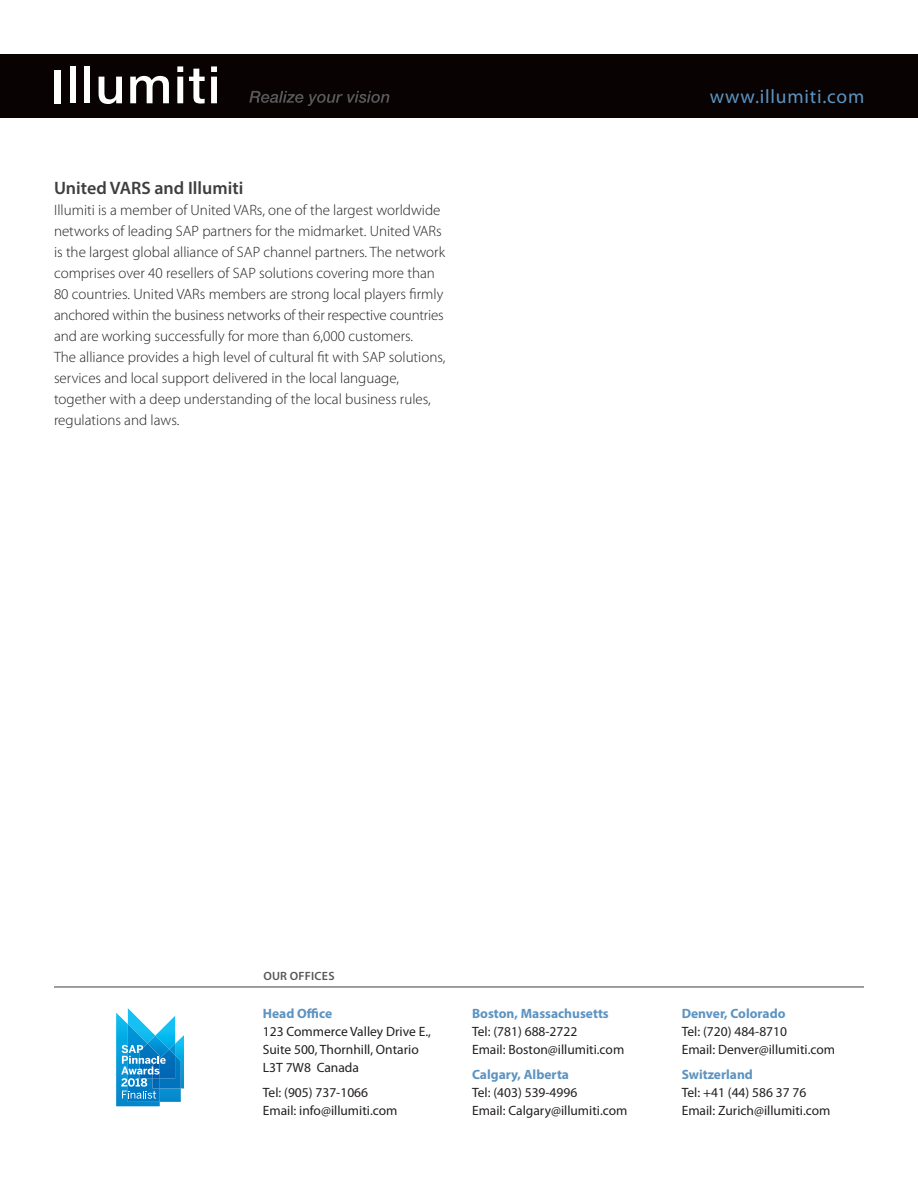
<style>
.page{position:relative;width:918px;height:1188px;background:#fff}
.page>*{position:absolute;margin:0;border:0;box-sizing:border-box;transform-origin:0 0}
.t1{font:19.5px "Myriad Pro";letter-spacing:.04em;color:#5c93c1}
.t2{font:600 18px "Myriad Pro";color:#3e3e3f}
.t3{font:300 15px/21px "Myriad Pro";color:#231f20}
.t4{font:13.5px/18px "Myriad Pro";color:#231f20}
.t5{font:700 13.5px "Myriad Pro";color:#5c93c1}
.t6{font:600 12px "Myriad Pro";letter-spacing:.02em;color:#57585a}
</style>
<div class="page">
<hr style="left:54px;top:987px;width:810px;height:1px;background:#3e3e3f">
<div style="left:0;top:54px;width:918px;height:63px;background:#080302"></div>
<div style="left:54px;top:70px;width:6px;height:33px;background:#fff"></div>
<div style="left:70px;top:66px;width:6px;height:37px;background:#fff"></div>
<div style="left:84px;top:66px;width:6px;height:37px;background:#fff"></div>
<svg style="left:99px;top:77px;width:23px;height:27px"></svg>
<svg style="left:130px;top:76px;width:39px;height:27px"></svg>
<svg style="left:177px;top:66px;width:6px;height:37px"></svg>
<svg style="left:189px;top:69px;width:16px;height:35px"></svg>
<svg style="left:211px;top:66px;width:6px;height:37px"></svg>
<svg style="left:249px;top:91px;width:140px;height:15px"></svg>
<svg style="left:116px;top:1008px;width:68px;height:98px"></svg>
<p class="t2" style="left:54px;top:177px;width:191px">United VARS and Illumiti</p>
<p class="t3" style="left:54px;top:200px;width:393px">Illumiti is a member of United VARs, one of the largest worldwide networks of leading SAP partners for the midmarket. United VARs is the largest global alliance of SAP channel partners. The network comprises over 40 resellers of SAP solutions covering more than 80 countries. United VARs members are strong local players firmly anchored within the business networks of their respective countries and are working successfully for more than 6,000 customers.<br>The alliance provides a high level of cultural fit with SAP solutions, services and local support delivered in the local language, together with a deep understanding of the local business rules, regulations and laws.</p>
<p class="t1" style="left:710px;top:86px;width:156px">www.illumiti.com</p>
<p class="t6" style="left:263px;top:968px;width:73px">OUR OFFICES</p>
<p class="t5" style="left:263px;top:1005px;width:71px">Head Office</p>
<p class="t4" style="left:263px;top:1023px;width:170px">123 Commerce Valley Drive E.,<br>Suite 500, Thornhill, Ontario</p>
<p class="t4" style="left:263px;top:1059px;width:98px">L3T 7W8 Canada</p>
<p class="t4" style="left:263px;top:1084px;width:107px">Tel: (905) 737-1066</p>
<p class="t4" style="left:263px;top:1102px;width:136px">Email: info@illumiti.com</p>
<p class="t5" style="left:472px;top:1005px;width:138px">Boston, Massachusetts</p>
<p class="t4" style="left:472px;top:1023px;width:107px">Tel: (781) 688-2722</p>
<p class="t4" style="left:472px;top:1041px;width:154px">Email: Boston@illumiti.com</p>
<p class="t5" style="left:472px;top:1066px;width:99px">Calgary, Alberta</p>
<p class="t4" style="left:472px;top:1084px;width:107px">Tel: (403) 539-4996</p>
<p class="t4" style="left:472px;top:1102px;width:157px">Email: Calgary@illumiti.com</p>
<p class="t5" style="left:682px;top:1005px;width:105px">Denver, Colorado</p>
<p class="t4" style="left:682px;top:1023px;width:107px">Tel: (720) 484-8710</p>
<p class="t4" style="left:682px;top:1041px;width:155px">Email: Denver@illumiti.com</p>
<p class="t5" style="left:682px;top:1066px;width:73px">Switzerland</p>
<p class="t4" style="left:682px;top:1084px;width:126px">Tel: +41 (44) 586 37 76</p>
<p class="t4" style="left:682px;top:1102px;width:150px">Email: Zurich@illumiti.com</p>
</div>
